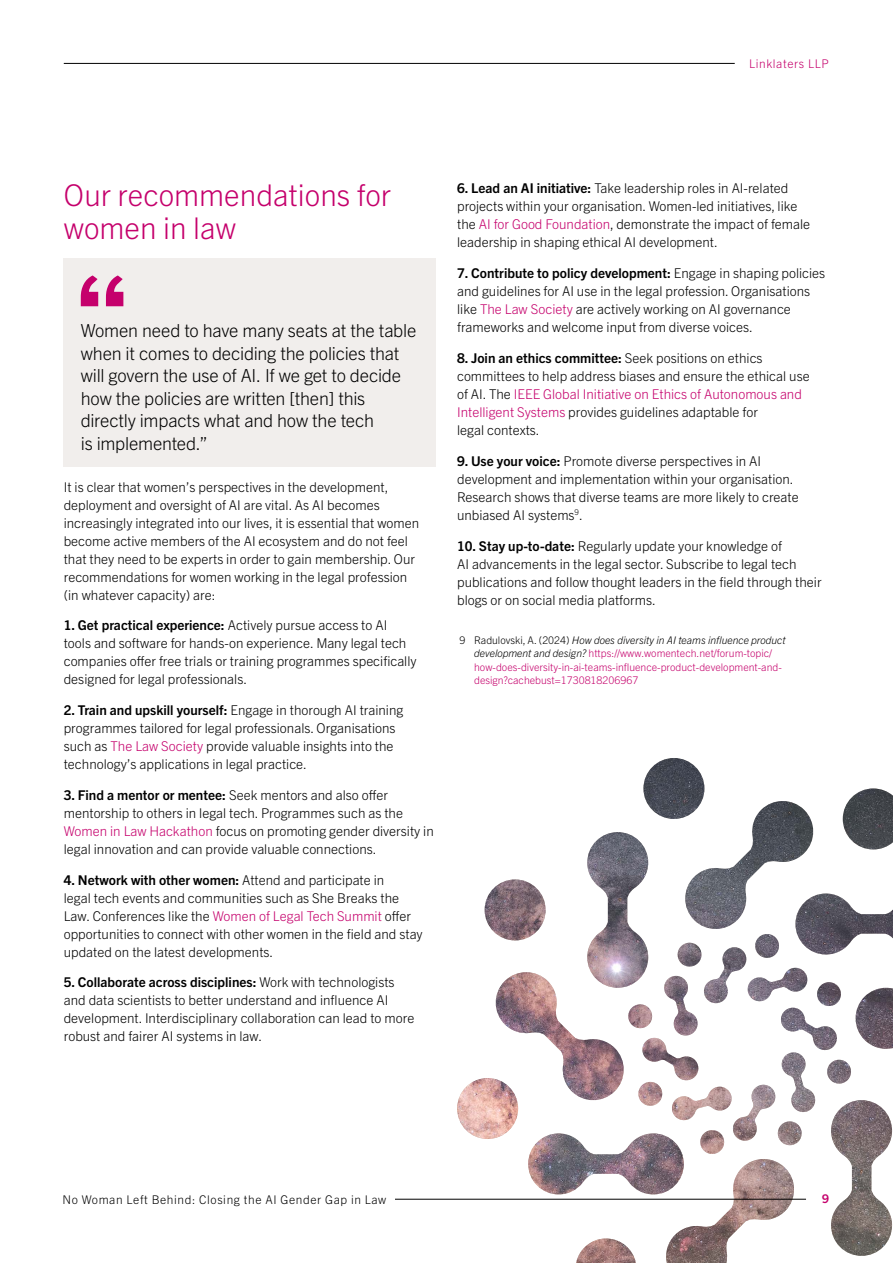
<style>
.page{position:relative;width:893px;height:1263px;background:#fff}
.page>*{position:absolute;margin:0;border:0;box-sizing:border-box;transform-origin:0 0}
.t1{font:300 30px/33px "Trade Gothic Next LT Pro";color:#c5006c}
.t2{font:300 18px/22.5px "Trade Gothic Next LT Pro";letter-spacing:-.015em;color:#000}
.t3{font:300 13.5px/18px "Trade Gothic Next LT Pro";color:#000}
.t4{font:300 12px "Trade Gothic Next LT Pro";letter-spacing:.05em;color:#000}
.t5{font:300 12px "Trade Gothic Next LT Pro";letter-spacing:.05em;color:#c5006c}
.t6{font:700 12px "Trade Gothic Next LT Pro";color:#c5006c}
.t7{font:300 10.5px/13.5px "Trade Gothic Next LT Pro";color:#c5006c}
.s1{font-weight:700}
.s2{color:#c5006c}
.s3{color:#000}
.s4{font-style:italic;color:#000}
</style>
<div class="page">
<div style="left:64px;top:258px;width:372px;height:209px;background:#f1eeec"></div>
<svg style="left:81px;top:275px;width:42px;height:31px"></svg>
<svg style="left:457px;top:906px;width:436px;height:357px"></svg>
<img style="left:485px;top:758px;width:408px;height:345px">
<hr style="left:64px;top:63px;width:671px;height:1px;background:#000">
<hr style="left:395px;top:1199px;width:411px;height:1px;background:#000">
<p class="t5" style="left:749px;top:55px;width:81px">Linklaters LLP</p>
<h1 class="t1" style="left:64px;top:177px;width:329px">Our recommendations for women in law</h1>
<h2 class="t2" style="left:81px;top:318px;width:337px">Women need to have many seats at the table when it comes to deciding the policies that will govern the use of AI. If we get to decide how the policies are written [then] this directly impacts what and how the tech<br>is implemented.”</h2>
<p class="t3" style="left:64px;top:477px;width:357px">It is clear that women’s perspectives in the development, deployment and oversight of AI are vital. As AI becomes increasingly integrated into our lives, it is essential that women become active members of the AI ecosystem and do not feel that they need to be experts in order to gain membership. Our recommendations for women working in the legal profession (in whatever capacity) are:</p>
<p class="t3" style="left:64px;top:616px;width:354px"><span class="s1">1. Get practical experience:</span> Actively pursue access to AI tools and software for hands-on experience. Many legal tech companies offer free trials or training programmes specifically designed for legal professionals.</p>
<p class="t3" style="left:64px;top:700px;width:341px"><span class="s1">2. Train and upskill yourself:</span> Engage in thorough AI training programmes tailored for legal professionals. Organisations such as <span class="s2">The Law Society</span> provide valuable insights into the technology’s applications in legal practice.</p>
<p class="t3" style="left:64px;top:785px;width:372px"><span class="s1">3. Find a mentor or mentee:</span> Seek mentors and also offer mentorship to others in legal tech. Programmes such as the <span class="s2">Women in Law Hackathon</span> focus on promoting gender diversity in legal innovation and can provide valuable connections.</p>
<p class="t3" style="left:64px;top:870px;width:360px"><span class="s1">4. Network with other women:</span> Attend and participate in<br>legal tech events and communities such as She Breaks the Law. Conferences like the <span class="s2">Women of Legal Tech Summit</span> offer opportunities to connect with other women in the field and stay updated on the latest developments.</p>
<p class="t3" style="left:64px;top:973px;width:352px"><span class="s1">5. Collaborate across disciplines:</span> Work with technologists and data scientists to better understand and influence AI development. Interdisciplinary collaboration can lead to more robust and fairer AI systems in law.</p>
<p class="t3" style="left:457px;top:179px;width:355px"><span class="s1">6. Lead an AI initiative:</span> Take leadership roles in AI-related projects within your organisation. Women-led initiatives, like the <span class="s2">AI for Good Foundation</span>, demonstrate the impact of female leadership in shaping ethical AI development.</p>
<p class="t3" style="left:457px;top:263px;width:370px"><span class="s1">7. Contribute to policy development:</span> Engage in shaping policies and guidelines for AI use in the legal profession. Organisations like <span class="s2">The Law Society</span> are actively working on AI governance frameworks and welcome input from diverse voices.</p>
<p class="t3" style="left:457px;top:348px;width:354px"><span class="s1">8. Join an ethics committee:</span> Seek positions on ethics committees to help address biases and ensure the ethical use of AI. The <span class="s2">IEEE Global Initiative on Ethics of Autonomous and Intelligent Systems</span> provides guidelines adaptable for<br>legal contexts.</p>
<p class="t3" style="left:457px;top:451px;width:343px"><span class="s1">9. Use your voice:</span> Promote diverse perspectives in AI development and implementation within your organisation.<br>Research shows that diverse teams are more likely to create unbiased AI systems<sup>9</sup>.</p>
<p class="t3" style="left:457px;top:536px;width:366px"><span class="s1">10. Stay up-to-date:</span> Regularly update your knowledge of<br>AI advancements in the legal sector. Subscribe to legal tech publications and follow thought leaders in the field through their blogs or on social media platforms.</p>
<p class="t7" style="left:474px;top:632px;width:313px;text-indent:-15px"><span class="s3">9 Radulovski, A. (2024)</span> <span class="s4">How does diversity in AI teams influence product development and design?</span> https://www.womentech.net/forum-topic/ how-does-diversity-in-ai-teams-influence-product-development-and&shy;design?cachebust=1730818206967</p>
<p class="t4" style="left:63px;top:1191px;width:325px">No Woman Left Behind: Closing the AI Gender Gap in Law</p>
<p class="t6" style="left:822px;top:1190px;width:8px">9</p>
</div>
